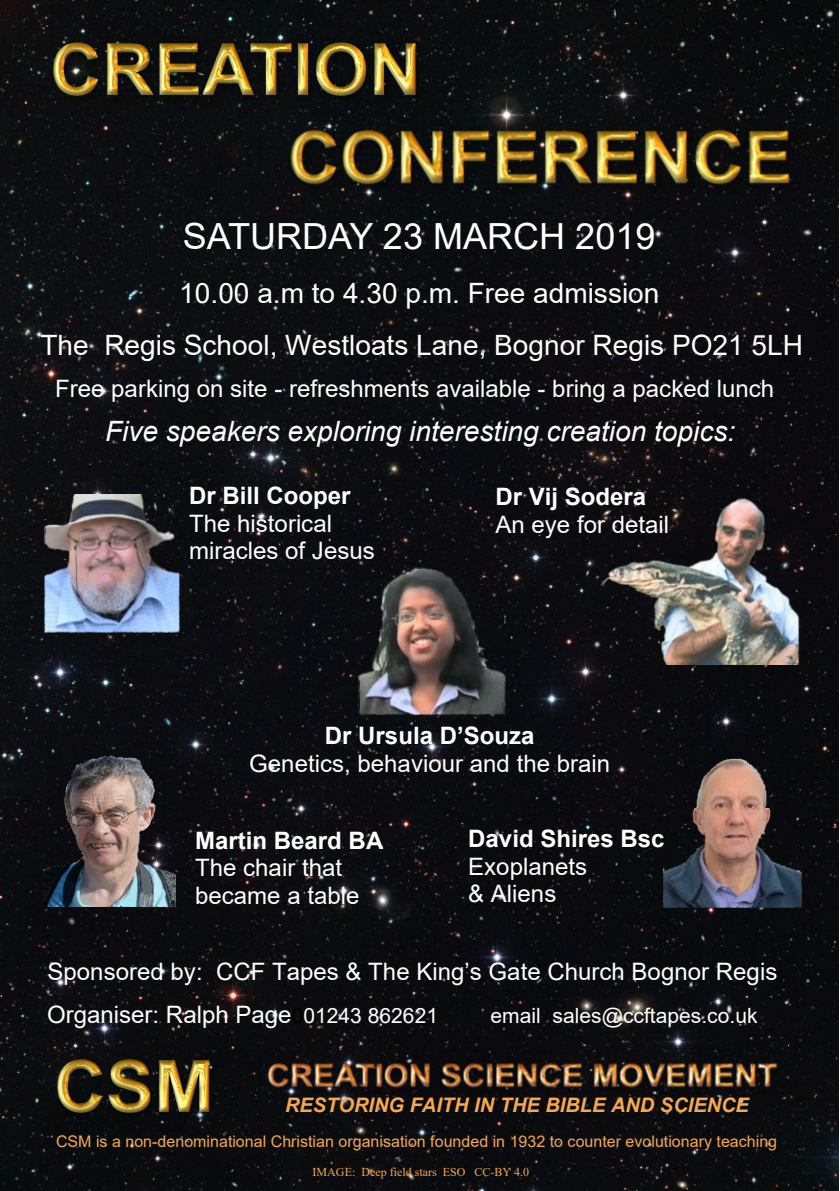
<style>
.page{position:relative;width:840px;height:1191px;background:#fff}
.page>*{position:absolute;margin:0;border:0;box-sizing:border-box;transform-origin:0 0}
.t1{font:36px "Arial";color:#fff}
.t2{font:28px "Arial";color:#fff}
.t3{font:italic 28px "Arial";color:#fff}
.t4{font:24px/27.6px "Arial";color:#fff}
.t5{font:700 24px "Arial";color:#fff}
.t6{font:21px "Arial";color:#fff}
.t7{font:italic 700 20px "Arial";color:#f6a850}
.t8{font:16px "Arial";color:#f6a850}
.t9{font:12px "Times New Roman";color:#f6a850}
.s1{font-size:21px;color:#000}
.s2{font-size:21px}
</style>
<div class="page">
<img style="left:1px;top:0;width:837px;height:1190px">
<img style="left:262px;top:1052px;width:538px;height:52px">
<img style="left:50px;top:1039px;width:199px;height:98px">
<img style="left:282px;top:106px;width:557px;height:107px">
<img style="left:45px;top:19px;width:416px;height:105px">
<img style="left:595px;top:497px;width:207px;height:167px">
<img style="left:358px;top:567px;width:147px;height:148px">
<img style="left:45px;top:495px;width:134px;height:137px">
<img style="left:44px;top:755px;width:131px;height:151px">
<img style="left:663px;top:758px;width:138px;height:149px">
<h1 class="t1" style="left:183px;top:222px;width:474px">SATURDAY 23 MARCH 2019</h1>
<p class="t2" style="left:179px;top:283px;width:481px">10.00 a.m to 4.30 p.m. Free admission</p>
<p class="t2" style="left:40px;top:334px;width:763px">The Regis School, Westloats Lane, Bognor Regis PO21 5LH</p>
<p class="t4" style="left:55px;top:377px;width:720px">Free parking on site - refreshments available - bring a packed lunch</p>
<p class="t3" style="left:105px;top:420px;width:631px">Five speakers exploring interesting creation topics:</p>
<p class="t5" style="left:189px;top:487px;width:163px">Dr Bill Cooper</p>
<p class="t4" style="left:189px;top:512px;width:187px">The historical miracles of Jesus</p>
<p class="t5" style="left:495px;top:488px;width:152px">Dr Vij Sodera</p>
<p class="t4" style="left:495px;top:513px;width:175px">An eye for detail</p>
<p class="t5" style="left:325px;top:726px;width:211px">Dr Ursula D’Souza</p>
<p class="t4" style="left:249px;top:751px;width:362px">Genetics, behaviour and the brain</p>
<p class="t5" style="left:195px;top:831px;width:190px">Martin Beard BA</p>
<p class="t4" style="left:195px;top:856px;width:166px">The chair that became a table</p>
<p class="t5" style="left:468px;top:829px;width:198px">David Shires Bsc</p>
<p class="t4" style="left:468px;top:854px;width:120px">Exoplanets &amp; Aliens</p>
<p class="t4" style="left:47px;top:959px;width:731px">Sponsored by: CCF Tapes &amp; The King’s Gate Church Bognor Regis</p>
<p class="t4" style="left:47px;top:1002px;width:392px">Organiser: Ralph Page<span class="s1">0</span><span class="s2">01243 862621</span></p>
<p class="t6" style="left:490px;top:1007px;width:268px">email sales@ccftapes.co.uk</p>
<p class="t7" style="left:285px;top:1098px;width:465px">RESTORING FAITH IN THE BIBLE AND SCIENCE</p>
<p class="t8" style="left:56px;top:1135px;width:722px">CSM is a non-denominational Christian organisation founded in 1932 to counter evolutionary teaching</p>
<p class="t9" style="left:312px;top:1168px;width:218px">IMAGE: Deep field stars ESO CC-BY 4.0</p>
</div>
